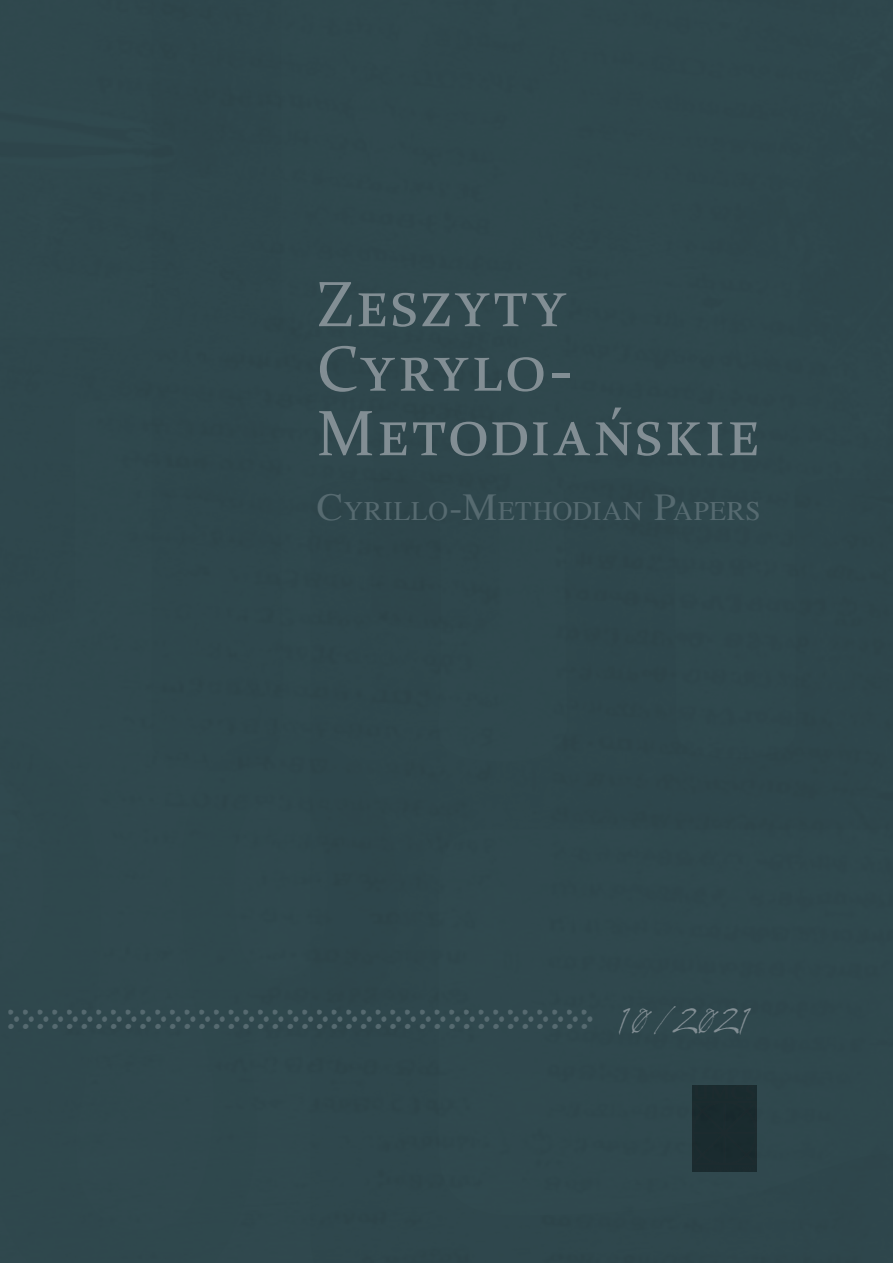
<style>
.page{position:relative;width:893px;height:1263px;background:#2f474d}
.page>*{position:absolute;margin:0;border:0;box-sizing:border-box;transform-origin:0 0}
.t1{font:64.5px/64.5px "Constantia";letter-spacing:.085em;color:#828e94}
.t2{font:49.5px "Bukyvede";color:#566a70}
.t3{font:27.3px "Bukyvede";letter-spacing:.025em;color:#566a70}
.s1{font-size:39px}
</style>
<div class="page">
<div style="left:693px;top:1086px;width:64px;height:86px;background:#1a2b2f"></div>
<h1 class="t1" style="left:317px;top:269px;width:445px">Zeszyty<br>Cyrylo-<br>Metodiańskie</h1>
<p class="t3" style="left:317px;top:493px;width:445px"><span class="s1">C</span>YRILLO<span class="s1">-M</span>ETHODIAN <span class="s1">P</span>APERS</p>
<p class="t2" style="left:6px;top:981px;width:746px">჻჻჻჻჻჻჻჻჻჻჻჻჻჻჻჻჻჻჻჻჻჻჻჻჻჻჻჻჻჻჻჻჻჻჻჻჻჻჻჻ <sub>10</sub> <sub>/2021</sub></p>
</div>
